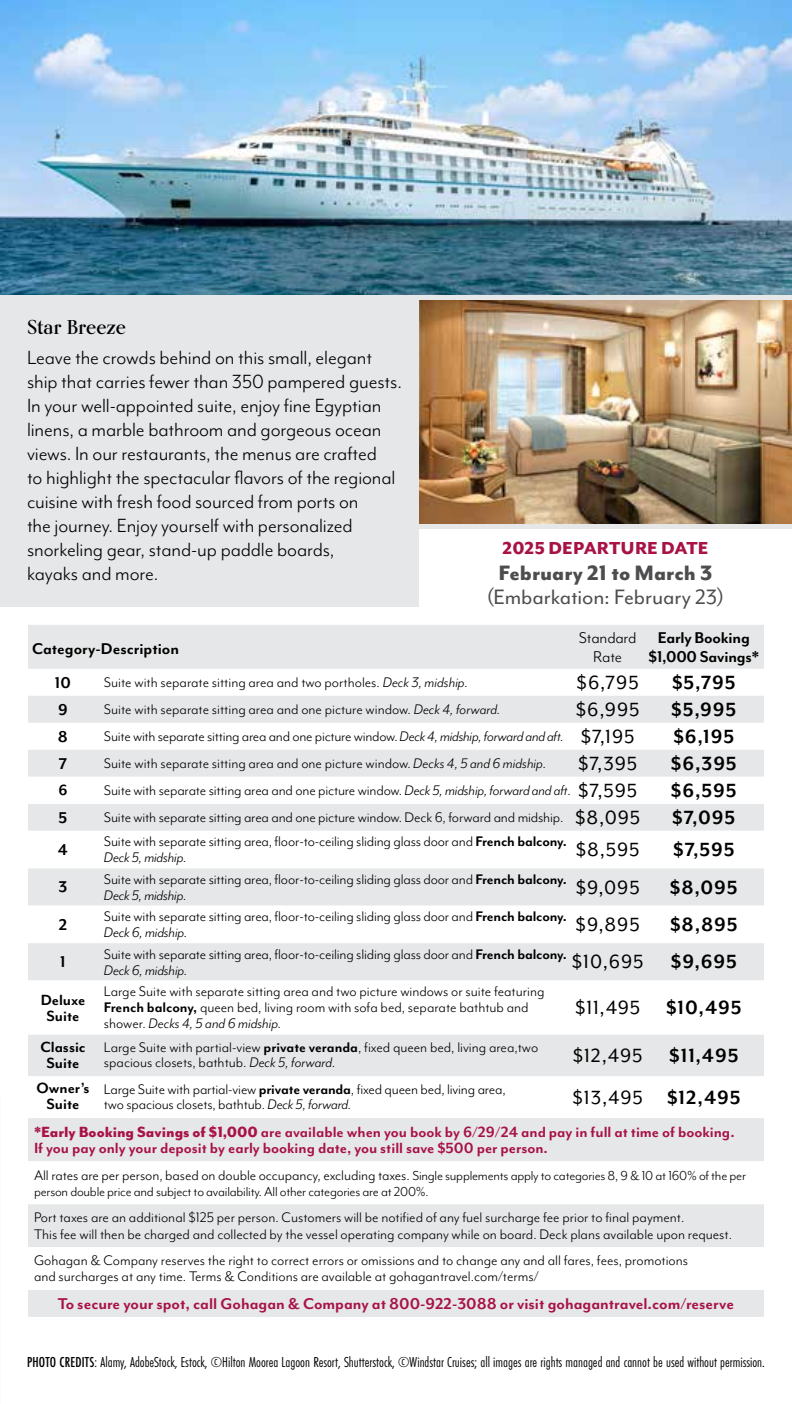
<style>
.page{position:relative;width:792px;height:1404px;background:#fff}
.page>*{position:absolute;margin:0;border:0;box-sizing:border-box;transform-origin:0 0}
.t1{font:24px "Mr Eaves Mod OT";letter-spacing:-.005em;color:#4d4d4f}
.t2{font:800 24px "Mr Eaves Mod OT";color:#4d4d4f}
.t3{font:22px/24px "Mr Eaves Mod OT";letter-spacing:-.005em;color:#000}
.t4{font:22px "Mr Eaves Mod OT";letter-spacing:.04em;color:#000}
.t5{font:700 22px "Mr Eaves Mod OT";letter-spacing:.04em;color:#000}
.t6{font:800 20px "Mr Eaves Mod OT";letter-spacing:.005em;color:#a81246}
.t7{font:700 20px "Kumlien Pro";color:#000}
.t8{font:700 18px "Mr Eaves Mod OT";color:#a81246}
.t9{font:700 18px/19px "Mr Eaves Mod OT";letter-spacing:-.005em;color:#000;text-align:center}
.t10{font:18px/19px "Mr Eaves Mod OT";letter-spacing:-.01em;color:#000;text-align:center}
.t11{font:700 17px/16px "Mr Eaves Mod OT";color:#a81246}
.t12{font:700 17px/16px "Mr Eaves Mod OT";color:#000;text-align:center}
.t13{font:16px/16px "Mr Eaves Mod OT";color:#000}
.t14{font:15px "Futura PT Cond";color:#000}
.t15{font:15px "Mr Eaves Mod OT";letter-spacing:-.015em;color:#000}
.s1{font-style:italic}
.s2{font-size:22px}
.s3{font-weight:700}
.s4{font-weight:800}
.s5{font-size:15px}
.s6{font-weight:500}
</style>
<div class="page">
<div style="left:0;top:234px;width:792px;height:373px;background:#e6e7e8"></div>
<img style="left:419px;top:301px;width:373px;height:222px">
<img style="left:0;top:0;width:792px;height:295px">
<div style="left:419px;top:530px;width:373px;height:88px;background:#fff"></div>
<svg style="left:28px;top:625px;width:736px;height:692px;fill:#e6e7e8"></svg>
<svg style="left:28px;top:777px;width:736px;height:513px"></svg>
<svg style="left:28px;top:831px;width:736px;height:37px"></svg>
<p class="t7" style="left:27px;top:314px;width:101px">Star Breeze</p>
<p class="t3" style="left:27px;top:345px;width:376px">Leave the crowds behind on this small, elegant ship that carries fewer than 350 pampered guests.<br>In your well-appointed suite, enjoy fine Egyptian linens, a marble bathroom and gorgeous ocean views. In our restaurants, the menus are crafted<br>to highlight the spectacular flavors of the regional cuisine with fresh food sourced from ports on<br>the journey. Enjoy yourself with personalized snorkeling gear, stand-up paddle boards,<br>kayaks and more.</p>
<p class="t6" style="left:503px;top:537px;width:208px">2025 DEPARTURE DATE</p>
<h1 class="t2" style="left:499px;top:559px;width:215px">February 21 to March 3</h1>
<h1 class="t1" style="left:487px;top:584px;width:239px">(Embarkation: February 23)</h1>
<p class="t9" style="left:32px;top:639px;width:149px">Category-Description</p>
<p class="t10" style="left:579px;top:628px;width:59px">Standard<br>Rate</p>
<p class="t9" style="left:649px;top:628px;width:112px">Early Booking $1,000 Savings*</p>
<p class="t9" style="left:55px;top:673px;width:18px">10</p>
<p class="t13" style="left:104px;top:674px;width:366px">Suite with separate sitting area and two portholes. <span class="s1">Deck 3, midship.</span></p>
<h2 class="t4" style="left:577px;top:670px;width:64px">$6,795</h2>
<h2 class="t5" style="left:672px;top:670px;width:65px">$5,795</h2>
<p class="t9" style="left:58px;top:700px;width:11px">9</p>
<p class="t13" style="left:104px;top:701px;width:398px">Suite with separate sitting area and one picture window. <span class="s1">Deck 4, forward.</span></p>
<h2 class="t4" style="left:576px;top:697px;width:65px">$6,995</h2>
<h2 class="t5" style="left:671px;top:697px;width:67px">$5,995</h2>
<p class="t9" style="left:58px;top:727px;width:11px">8</p>
<p class="t13" style="left:104px;top:728px;width:532px">Suite with separate sitting area and one picture window. <span class="s1">Deck 4, midship, forward and aft.</span> <span class="s2">$7,195</span></p>
<h2 class="t5" style="left:673px;top:724px;width:62px">$6,195</h2>
<p class="t9" style="left:59px;top:754px;width:10px">7</p>
<p class="t13" style="left:104px;top:755px;width:444px">Suite with separate sitting area and one picture window. <span class="s1">Decks 4, 5 and 6 midship.</span></p>
<h2 class="t4" style="left:578px;top:751px;width:61px">$7,395</h2>
<h2 class="t5" style="left:671px;top:751px;width:67px">$6,395</h2>
<p class="t12" style="left:58px;top:782px;width:11px">6</p>
<p class="t13" style="left:104px;top:782px;width:535px">Suite with separate sitting area and one picture window. <span class="s1">Deck 5, midship, forward and aft</span>. <span class="s2">$7,595</span></p>
<h2 class="t5" style="left:671px;top:778px;width:67px">$6,595</h2>
<p class="t9" style="left:59px;top:808px;width:10px">5</p>
<p class="t13" style="left:104px;top:809px;width:538px">Suite with separate sitting area and one picture window. Deck 6, forward and midship. <span class="s2">$8,095</span></p>
<h2 class="t5" style="left:672px;top:805px;width:65px">$7,095</h2>
<p class="t9" style="left:58px;top:840px;width:12px">4</p>
<p class="t13" style="left:104px;top:833px;width:464px">Suite with separate sitting area, floor-to-ceiling sliding glass door and <span class="s3">French balcony.<br></span><span class="s1">Deck 5, midship.</span></p>
<h2 class="t4" style="left:576px;top:837px;width:65px">$8,595</h2>
<h2 class="t5" style="left:673px;top:837px;width:63px">$7,595</h2>
<p class="t9" style="left:59px;top:877px;width:10px">3</p>
<p class="t13" style="left:104px;top:871px;width:464px">Suite with separate sitting area, floor-to-ceiling sliding glass door and <span class="s3">French balcony.<br></span><span class="s1">Deck 5, midship.</span></p>
<h2 class="t4" style="left:576px;top:875px;width:66px">$9,095</h2>
<h2 class="t5" style="left:670px;top:875px;width:69px">$8,095</h2>
<p class="t9" style="left:59px;top:915px;width:10px">2</p>
<p class="t13" style="left:104px;top:908px;width:464px">Suite with separate sitting area, floor-to-ceiling sliding glass door and <span class="s3">French balcony.<br></span><span class="s1">Deck 6, midship.</span></p>
<h2 class="t4" style="left:576px;top:912px;width:66px">$9,895</h2>
<h2 class="t5" style="left:670px;top:912px;width:69px">$8,895</h2>
<p class="t9" style="left:60px;top:952px;width:7px">1</p>
<p class="t13" style="left:104px;top:946px;width:464px">Suite with separate sitting area, floor-to-ceiling sliding glass door and <span class="s3">French balcony.<br></span><span class="s1">Deck 6, midship.</span></p>
<h2 class="t4" style="left:572px;top:950px;width:166px">$10,695 <span class="s3">$9,695</span></h2>
<p class="t12" style="left:41px;top:991px;width:46px">Deluxe<br>Suite</p>
<p class="t13" style="left:104px;top:983px;width:442px">Large Suite with separate sitting area and two picture windows or suite featuring<br><span class="s3">French balcony,</span> queen bed, living room with sofa bed, separate bathtub and shower. <span class="s1">Decks 4, 5 and 6 midship.</span></p>
<h2 class="t4" style="left:575px;top:995px;width:168px">$11,495 <span class="s3">$10,495</span></h2>
<p class="t12" style="left:40px;top:1038px;width:47px">Classic<br>Suite</p>
<p class="t13" style="left:104px;top:1040px;width:436px;line-height:15px">Large Suite with partial-view <span class="s3">private veranda</span>, fixed queen bed, living area,two spacious closets, bathtub. <span class="s1">Deck 5, forward.</span></p>
<h2 class="t4" style="left:573px;top:1043px;width:167px">$12,495 <span class="s3">$11,495</span></h2>
<p class="t12" style="left:36px;top:1080px;width:54px">Owner’s<br>Suite</p>
<p class="t13" style="left:104px;top:1082px;width:403px;line-height:15px">Large Suite with partial-view <span class="s3">private veranda</span>, fixed queen bed, living area, two spacious closets, bathtub. <span class="s1">Deck 5, forward.</span></p>
<h2 class="t4" style="left:572px;top:1085px;width:170px">$13,495 <span class="s3">$12,495</span></h2>
<p class="t11" style="left:34px;top:1123px;width:702px"><span class="s4">*Early Booking Savings of $1,000</span> are available when you book by 6/29/24 and pay in full at time of booking.<br>If you pay only your deposit by early booking date, you still save $500 per person.</p>
<p class="t13" style="left:34px;top:1167px;width:714px">All rates are per person, based on double occupancy, excluding taxes. <span class="s5">Single supplements apply to categories 8, 9 &amp; 10 at 160% of the per</span></p>
<p class="t15" style="left:34px;top:1183px;width:396px">person double price and subject to availability. All other categories are at 200%.</p>
<p class="t13" style="left:34px;top:1209px;width:700px;line-height:17px">Port taxes are an additional $125 per person. Customers will be notified of any fuel surcharge fee prior to final payment.<br>This fee will then be charged and collected by the vessel operating company while on board. Deck plans available upon request.</p>
<p class="t13" style="left:34px;top:1252px;width:656px">Gohagan &amp; Company reserves the right to correct errors or omissions and to change any and all fares, fees, promotions and surcharges at any time. Terms &amp; Conditions are available at gohagantravel.com/terms/</p>
<p class="t8" style="left:58px;top:1293px;width:678px">To secure your spot, call Gohagan &amp; Company at 800-922-3088 or visit gohagantravel.com/reserve</p>
<p class="t14" style="left:27px;top:1353px;width:739px"><span class="s6">PHOTO CREDITS</span>: Alamy, AdobeStock, Estock, ©Hilton Moorea Lagoon Resort, Shutterstock, ©Windstar Cruises; all images are rights managed and cannot be used without permission.</p>
</div>
